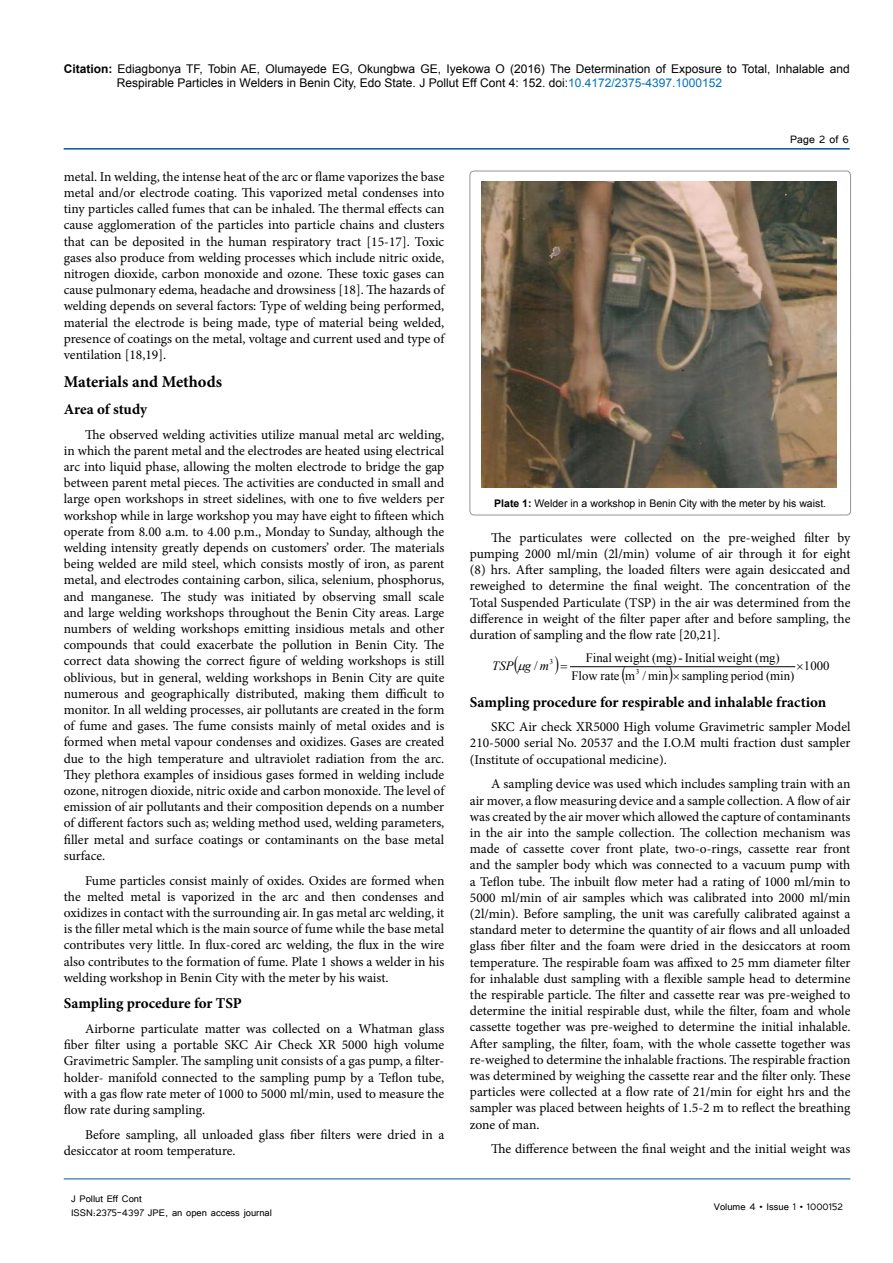
<style>
.page{position:relative;width:893px;height:1263px;background:#fff}
.page>*{position:absolute;margin:0;border:0;box-sizing:border-box;transform-origin:0 0}
.Side_heading{font:700 16.5px "Minion Pro";color:#000}
.Subside_heading{font:700 15px "Minion Pro";letter-spacing:-.005em;color:#000}
.t1{font:13.5px/16.2px "Minion Pro";color:#000;text-align:justify}
.t2{font:13.5px "Tunga";color:#000}
.t3{font:12.75px "Times New Roman";color:#000}
.t4{font:italic 12.75px "Times New Roman";color:#000}
.t5{font:12px/14.4px "Arial";color:#000}
.t6{font:12px/14.4px "Tunga";color:#000}
.t7{font:10.5px "Arial";color:#000}
.t8{font:7.5px "Times New Roman";color:#000}
.s1{font-weight:700}
.s2{color:#0072bc}
.s3{font-style:italic}
</style>
<div class="page">
<hr style="left:64px;top:148px;width:786px;height:2px;background:#005a96">
<hr style="left:64px;top:1179px;width:786px;height:1px;background:#005a96">
<hr style="left:570px;top:666px;width:225px;height:1px;background:#000">
<div style="left:470px;top:171px;width:381px;height:344px;border:1px solid #939598;border-radius:4px"></div>
<img style="left:482px;top:182px;width:354px;height:306px">
<svg style="left:669px;top:666px;width:10px;height:2px"></svg>
<p class="t5" style="left:117px;top:61px;width:734px;text-indent:-53px"><span class="s1">Citation:</span> Ediagbonya TF, Tobin AE, Olumayede EG, Okungbwa GE, Iyekowa O (2016) The Determination of Exposure to Total, Inhalable and<br>Respirable Particles in Welders in Benin City, Edo State. J Pollut Eff Cont 4: 152. doi:<span class="s2">10.4172/2375-4397.1000152</span></p>
<p class="t1" style="left:64px;top:168px;width:382px">metal. In welding, the intense heat of the arc or flame vaporizes the base metal and/or electrode coating. This vaporized metal condenses into tiny particles called fumes that can be inhaled. The thermal effects can cause agglomeration of the particles into particle chains and clusters that can be deposited in the human respiratory tract [15-17]. Toxic gases also produce from welding processes which include nitric oxide, nitrogen dioxide, carbon monoxide and ozone. These toxic gases can cause pulmonary edema, headache and drowsiness [18]. The hazards of welding depends on several factors: Type of welding being performed, material the electrode is being made, type of material being welded, presence of coatings on the metal, voltage and current used and type of ventilation [18,19].</p>
<p class="Side_heading" style="left:64px;top:370px;width:160px">Materials and Methods</p>
<p class="Subside_heading" style="left:64px;top:398px;width:85px">Area of study</p>
<p class="t1" style="left:64px;top:426px;width:382px;text-indent:21px">The observed welding activities utilize manual metal arc welding, in which the parent metal and the electrodes are heated using electrical arc into liquid phase, allowing the molten electrode to bridge the gap between parent metal pieces. The activities are conducted in small and large open workshops in street sidelines, with one to five welders per workshop while in large workshop you may have eight to fifteen which operate from 8.00 a.m. to 4.00 p.m., Monday to Sunday, although the welding intensity greatly depends on customers’ order. The materials being welded are mild steel, which consists mostly of iron, as parent metal, and electrodes containing carbon, silica, selenium, phosphorus, and manganese. The study was initiated by observing small scale and large welding workshops throughout the Benin City areas. Large numbers of welding workshops emitting insidious metals and other compounds that could exacerbate the pollution in Benin City. The correct data showing the correct figure of welding workshops is still oblivious, but in general, welding workshops in Benin City are quite numerous and geographically distributed, making them difficult to monitor. In all welding processes, air pollutants are created in the form of fume and gases. The fume consists mainly of metal oxides and is formed when metal vapour condenses and oxidizes. Gases are created due to the high temperature and ultraviolet radiation from the arc.<br>They plethora examples of insidious gases formed in welding include ozone, nitrogen dioxide, nitric oxide and carbon monoxide. The level of emission of air pollutants and their composition depends on a number of different factors such as; welding method used, welding parameters, filler metal and surface coatings or contaminants on the base metal surface.</p>
<p class="t1" style="left:64px;top:872px;width:382px;text-indent:21px">Fume particles consist mainly of oxides. Oxides are formed when the melted metal is vaporized in the arc and then condenses and oxidizes in contact with the surrounding air. In gas metal arc welding, it is the filler metal which is the main source of fume while the base metal contributes very little. In flux-cored arc welding, the flux in the wire also contributes to the formation of fume. Plate 1 shows a welder in his welding workshop in Benin City with the meter by his waist.</p>
<p class="Subside_heading" style="left:64px;top:993px;width:180px">Sampling procedure for TSP</p>
<p class="t1" style="left:64px;top:1020px;width:382px;text-indent:21px">Airborne particulate matter was collected on a Whatman glass fiber filter using a portable SKC Air Check XR 5000 high volume Gravimetric Sampler. The sampling unit consists of a gas pump, a filter&shy;holder- manifold connected to the sampling pump by a Teflon tube, with a gas flow rate meter of 1000 to 5000 ml/min, used to measure the flow rate during sampling.</p>
<p class="t1" style="left:64px;top:1126px;width:382px;text-indent:21px">Before sampling, all unloaded glass fiber filters were dried in a desiccator at room temperature.</p>
<p class="t6" style="left:71px;top:1190px;width:202px">J Pollut Eff Cont<br>ISSN:2375-4397 JPE, an open access journal</p>
<p class="t2" style="left:790px;top:131px;width:60px">Page 2 of 6</p>
<p class="t7" style="left:494px;top:497px;width:333px"><span class="s1">Plate 1:</span> Welder in a workshop in Benin City with the meter by his waist.</p>
<p class="t1" style="left:470px;top:529px;width:382px;text-indent:21px">The particulates were collected on the pre-weighed filter by pumping 2000 ml/min (2l/min) volume of air through it for eight (8) hrs. After sampling, the loaded filters were again desiccated and reweighed to determine the final weight. The concentration of the Total Suspended Particulate (TSP) in the air was determined from the difference in weight of the filter paper after and before sampling, the duration of sampling and the flow rate [20,21].</p>
<p class="t3" style="left:804px;top:657px;width:27px">1000</p>
<p class="t3" style="left:571px;top:667px;width:224px">Flow rate m / min sampling period (min)</p>
<p class="t3" style="left:586px;top:649px;width:196px">Final weight (mg)-Initial weight (mg)</p>
<p class="t8" style="left:549px;top:657px;width:5px">3</p>
<p class="t3" style="left:534px;top:657px;width:5px">/</p>
<p class="t4" style="left:492px;top:657px;width:58px">TSP g m</p>
<p class="Subside_heading" style="left:470px;top:691px;width:358px">Sampling procedure for respirable and inhalable fraction</p>
<p class="t1" style="left:470px;top:719px;width:382px;text-indent:21px">SKC Air check XR5000 High volume Gravimetric sampler Model 210-5000 serial No. 20537 and the I.O.M multi fraction dust sampler (Institute of occupational medicine).</p>
<p class="t1" style="left:470px;top:776px;width:382px;text-indent:21px">A sampling device was used which includes sampling train with an air mover, a flow measuring device and a sample collection. A flow of air was created by the air mover which allowed the capture of contaminants in the air into the sample collection. The collection mechanism was made of cassette cover front plate, two-o-rings, cassette rear front and the sampler body which was connected to a vacuum pump with a Teflon tube. The inbuilt flow meter had a rating of 1000 ml<span class="s3">/</span>min to 5000 ml/min of air samples which was calibrated into 2000 ml/min (2l/min). Before sampling, the unit was carefully calibrated against a standard meter to determine the quantity of air flows and all unloaded glass fiber filter and the foam were dried in the desiccators at room temperature. The respirable foam was affixed to 25 mm diameter filter for inhalable dust sampling with a flexible sample head to determine the respirable particle. The filter and cassette rear was pre-weighed to determine the initial respirable dust, while the filter, foam and whole cassette together was pre-weighed to determine the initial inhalable.<br>After sampling, the filter, foam, with the whole cassette together was re-weighed to determine the inhalable fractions. The respirable fraction was determined by weighing the cassette rear and the filter only. These particles were collected at a flow rate of 21/min for eight hrs and the sampler was placed between heights of 1.5-2 m to reflect the breathing zone of man.</p>
<p class="t1" style="left:491px;top:1141px;width:361px">The difference between the final weight and the initial weight was</p>
<p class="t8" style="left:636px;top:667px;width:5px">3</p>
<p class="t6" style="left:714px;top:1199px;width:130px">Volume 4 • Issue 1 • 1000152</p>
</div>
